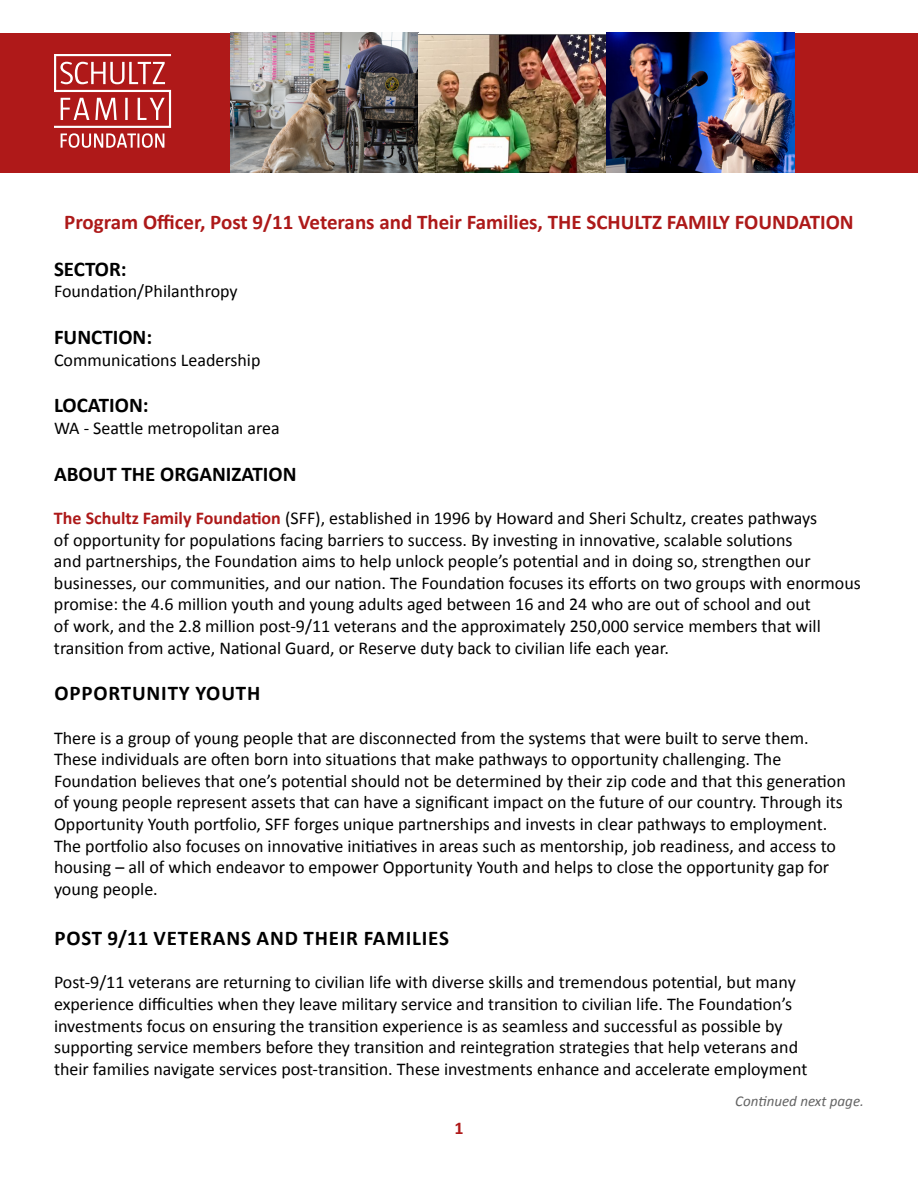
<style>
.page{position:relative;width:918px;height:1188px;background:#fff}
.page>*{position:absolute;margin:0;border:0;box-sizing:border-box;transform-origin:0 0}
.t1{font:700 21px "Calibri";color:#ad1919}
.t2{font:700 21px "Calibri";letter-spacing:.04em;color:#000}
.t3{font:700 21px "Calibri";letter-spacing:.005em;color:#000}
.t4{font:18px/21.6px "Calibri";color:#000}
.t5{font:700 18px "Calibri";color:#af1919}
.t6{font:italic 15px "Calibri";color:#646464}
.s1{font-weight:700;color:#ad1919}
</style>
<div class="page">
<div style="left:0;top:33px;width:918px;height:139px;background:#af1919"></div>
<svg style="left:54px;top:54px;width:117px;height:94px"></svg>
<img style="left:230px;top:33px;width:565px;height:139px">
<p class="t1" style="left:64px;top:208px;width:791px">Program Officer, Post 9/11 Veterans and Their Families, THE SCHULTZ FAMILY FOUNDATION</p>
<p class="t3" style="left:54px;top:255px;width:74px">SECTOR:</p>
<p class="t4" style="left:54px;top:280px;width:185px">Foundation/Philanthropy</p>
<p class="t3" style="left:54px;top:324px;width:100px">FUNCTION:</p>
<p class="t4" style="left:54px;top:349px;width:208px">Communications Leadership</p>
<p class="t3" style="left:54px;top:392px;width:96px">LOCATION:</p>
<p class="t4" style="left:54px;top:417px;width:227px">WA - Seattle metropolitan area</p>
<p class="t3" style="left:54px;top:460px;width:244px">ABOUT THE ORGANIZATION</p>
<p class="t4" style="left:54px;top:507px;width:808px"><span class="s1">The Schultz Family Foundation</span> (SFF), established in 1996 by Howard and Sheri Schultz, creates pathways<br>of opportunity for populations facing barriers to success. By investing in innovative, scalable solutions<br>and partnerships, the Foundation aims to help unlock people’s potential and in doing so, strengthen our businesses, our communities, and our nation. The Foundation focuses its efforts on two groups with enormous promise: the 4.6 million youth and young adults aged between 16 and 24 who are out of school and out<br>of work, and the 2.8 million post-9/11 veterans and the approximately 250,000 service members that will transition from active, National Guard, or Reserve duty back to civilian life each year.</p>
<p class="t2" style="left:54px;top:680px;width:207px">OPPORTUNITY YOUTH</p>
<p class="t4" style="left:54px;top:727px;width:793px">There is a group of young people that are disconnected from the systems that were built to serve them.<br>These individuals are often born into situations that make pathways to opportunity challenging. The Foundation believes that one’s potential should not be determined by their zip code and that this generation of young people represent assets that can have a significant impact on the future of our country. Through its Opportunity Youth portfolio, SFF forges unique partnerships and invests in clear pathways to employment.<br>The portfolio also focuses on innovative initiatives in areas such as mentorship, job readiness, and access to housing – all of which endeavor to empower Opportunity Youth and helps to close the opportunity gap for young people.</p>
<p class="t2" style="left:54px;top:925px;width:396px">POST 9/11 VETERANS AND THEIR FAMILIES</p>
<p class="t4" style="left:54px;top:972px;width:755px">Post-9/11 veterans are returning to civilian life with diverse skills and tremendous potential, but many experience difficulties when they leave military service and transition to civilian life. The Foundation’s investments focus on ensuring the transition experience is as seamless and successful as possible by supporting service members before they transition and reintegration strategies that help veterans and their families navigate services post-transition. These investments enhance and accelerate employment</p>
<p class="t5" style="left:454px;top:1117px;width:11px">1</p>
<p class="t6" style="left:735px;top:1090px;width:130px">Continued next page.</p>
</div>
